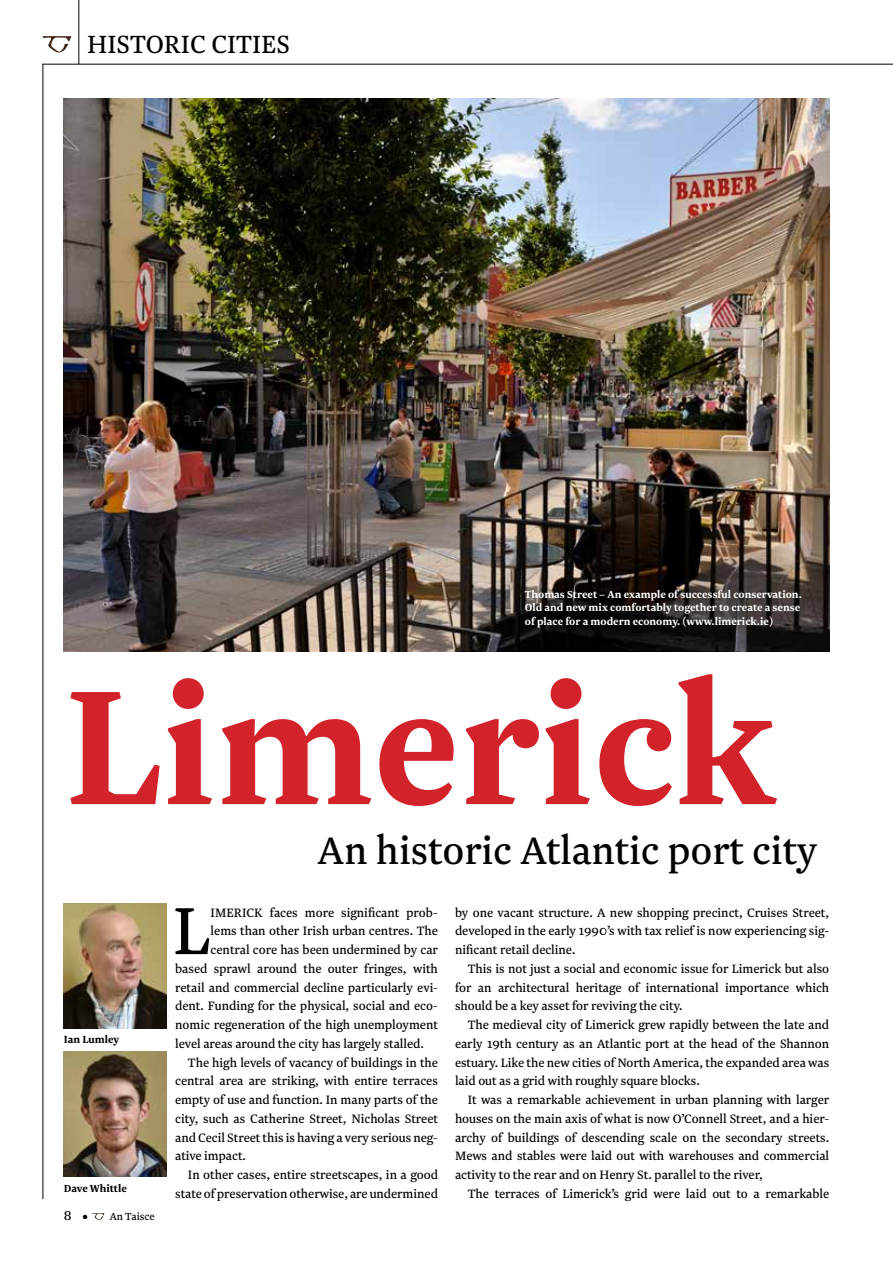
<style>
.page{position:relative;width:893px;height:1263px;background:#fff}
.page>*{position:absolute;margin:0;border:0;box-sizing:border-box;transform-origin:0 0}
.t1{font:700 190.65px "Newzald";color:#d2232a}
.t2{font:78px "Newzald";color:#000}
.t3{font:45px "Newzald";color:#000}
.t4{font:29.1px "Newzald";color:#000}
.t5{font:15px "Newzald";color:#000}
.t6{font:14.25px/18.8px "Newzald";color:#000;text-align:justify}
.t7{font:700 12px/13.5px "Newzald";color:#fff}
.t8{font:700 12px "Newzald";color:#000}
.t9{font:12px "Newzald";color:#000}
</style>
<div class="page">
<svg style="left:43px;top:36px;width:28px;height:17px"></svg>
<hr style="left:78px;top:0;width:1px;height:64px;background:#000">
<hr style="left:43px;top:64px;width:1px;height:1135px;background:#000">
<hr style="left:43px;top:64px;width:850px;height:1px;background:#000">
<svg style="left:92px;top:1213px;width:12px;height:7px"></svg>
<img style="left:64px;top:98px;width:765px;height:554px">
<img style="left:64px;top:903px;width:103px;height:126px">
<img style="left:64px;top:1051px;width:103px;height:126px">
<h3 class="t4" style="left:87px;top:27px;width:204px">HISTORIC CITIES</h3>
<p class="t7" style="left:525px;top:587px;width:278px">Thomas Street – An example of successful conservation.<br>Old and new mix comfortably together to create a sense of place for a modern economy. (www.limerick.ie)</p>
<h1 class="t1" style="left:64px;top:624px;width:713px">Limerick</h1>
<p class="t8" style="left:64px;top:1032px;width:57px">Ian Lumley</p>
<p class="t8" style="left:64px;top:1180px;width:65px">Dave Whittle</p>
<p class="t5" style="left:64px;top:1206px;width:9px">8</p>
<p class="t9" style="left:83px;top:1209px;width:73px">● An Taisce</p>
<h3 class="t3" style="left:317px;top:823px;width:502px">An historic Atlantic port city</h3>
<h2 class="t2" style="left:172px;top:883px;width:40px">L</h2>
<p class="t6" style="left:211px;top:903px;width:9px">imerick</p>
<p class="t6" style="left:270px;top:903px;width:170px">faces more significant prob-</p>
<p class="t6" style="left:211px;top:921px;width:229px">lems than other Irish urban centres. The</p>
<p class="t6" style="left:211px;top:940px;width:229px">central core has been undermined by car</p>
<p class="t6" style="left:175px;top:959px;width:264px">based sprawl around the outer fringes, with</p>
<p class="t6" style="left:175px;top:978px;width:264px">retail and commercial decline particularly evi-</p>
<p class="t6" style="left:175px;top:996px;width:264px">dent. Funding for the physical, social and eco-</p>
<p class="t6" style="left:175px;top:1015px;width:264px">nomic regeneration of the high unemployment</p>
<p class="t6" style="left:175px;top:1034px;width:250px">level areas around the city has largely stalled.</p>
<p class="t6" style="left:188px;top:1053px;width:252px">The high levels of vacancy of buildings in the</p>
<p class="t6" style="left:175px;top:1071px;width:264px">central area are striking, with entire terraces</p>
<p class="t6" style="left:175px;top:1090px;width:264px">empty of use and function. In many parts of the</p>
<p class="t6" style="left:175px;top:1109px;width:264px">city, such as Catherine Street, Nicholas Street</p>
<p class="t6" style="left:175px;top:1128px;width:264px">and Cecil Street this is having a very serious neg-</p>
<p class="t6" style="left:175px;top:1146px;width:72px">ative impact.</p>
<p class="t6" style="left:188px;top:1165px;width:252px">In other cases, entire streetscapes, in a good</p>
<p class="t6" style="left:175px;top:1184px;width:264px">state of preservation otherwise, are undermined</p>
<p class="t6" style="left:455px;top:903px;width:376px">by one vacant structure. A new shopping precinct, Cruises Street, developed in the early 1990’s with tax relief is now experiencing sig&shy;nificant retail decline.</p>
<p class="t6" style="left:455px;top:959px;width:376px;text-indent:13px">This is not just a social and economic issue for Limerick but also for an architectural heritage of international importance which should be a key asset for reviving the city.</p>
<p class="t6" style="left:455px;top:1015px;width:376px;text-indent:13px">The medieval city of Limerick grew rapidly between the late and early 19th century as an Atlantic port at the head of the Shannon estuary. Like the new cities of North America, the expanded area was laid out as a grid with roughly square blocks.</p>
<p class="t6" style="left:455px;top:1090px;width:376px;text-indent:13px">It was a remarkable achievement in urban planning with larger houses on the main axis of what is now O’Connell Street, and a hier&shy;archy of buildings of descending scale on the secondary streets.<br>Mews and stables were laid out with warehouses and commercial activity to the rear and on Henry St. parallel to the river,</p>
<p class="t6" style="left:468px;top:1184px;width:363px">The terraces of Limerick’s grid were laid out to a remarkable</p>
</div>
